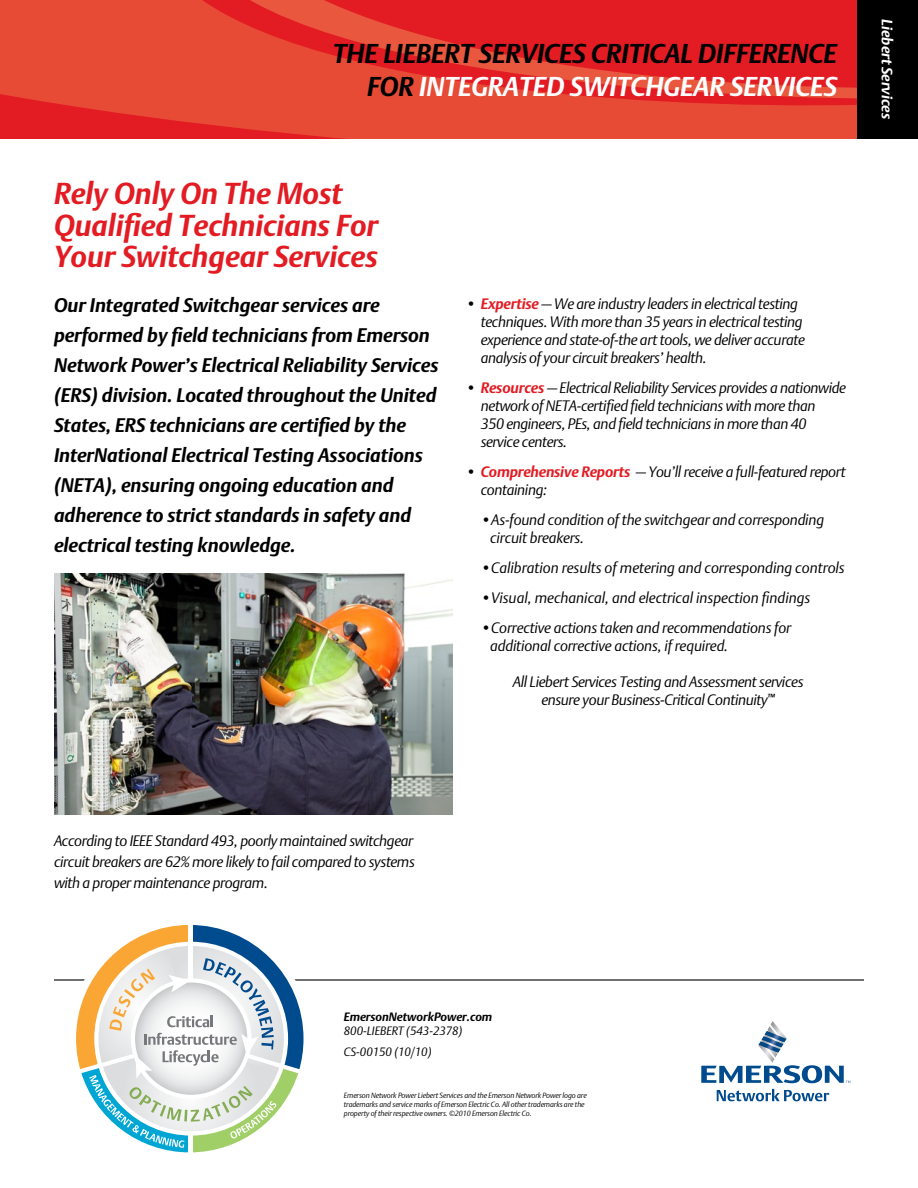
<style>
.page{position:relative;width:918px;height:1188px;background:#fff}
.page>*{position:absolute;margin:0;border:0;box-sizing:border-box;transform-origin:0 0}
.t1{font:italic 700 30px/31.5px "DTL Argo T";color:#e31b23}
.t2{font:italic 700 27px/32.4px "DTL Argo T";color:#000;text-align:right}
.t3{font:italic 700 19.5px/30px "DTL Argo T";color:#000}
.t4{font:italic 15px/18px "DTL Argo T Light";letter-spacing:-.02em;color:#000}
.t5{font:italic 15px "DTL Argo T Light";color:#000}
.t6{font:italic 700 15px "DTL Argo T";color:#fff}
.t7{font:italic 12px/21px "DTL Argo T Light";color:#000}
.t8{font:italic 700 12px "DTL Argo T";color:#000}
.t9{font:italic 7.5px/9px "DTL Argo T Light";letter-spacing:-.01em;color:#000}
.s1{color:#fff}
.s2{font-family:"DTL Argo T";font-weight:700;color:#e31b23}
</style>
<div class="page">
<hr style="left:54px;top:979px;width:810px;height:2px;background:#000">
<div style="left:69px;top:918px;width:241px;height:241px;border:8px solid #fff;border-radius:50%"></div>
<hr style="left:188px;top:1135px;width:4px;height:19px;background:#fff">
<hr style="left:188px;top:924px;width:4px;height:58px;background:#fff">
<svg style="left:76px;top:925px;width:228px;height:227px"></svg>
<svg style="left:701px;top:1021px;width:149px;height:62px"></svg>
<svg style="left:717px;top:1089px;width:112px;height:12px"></svg>
<svg style="left:0;top:0;width:858px;height:138px;background:#e44332"></svg>
<svg style="left:197px;top:0;width:661px;height:98px;background:#e42e2b"></svg>
<div style="left:858px;top:0;width:60px;height:138px;background:#000"></div>
<img style="left:54px;top:573px;width:398px;height:242px">
<h2 class="t2" style="left:333px;top:37px;width:506px">THE LIEBERT SERVICES CRITICAL DIFFERENCE<br>FOR <span class="s1">INTEGRATED SWITCHGEAR SERVICES</span></h2>
<h1 class="t1" style="left:54px;top:177px;width:326px">Rely Only On The Most<br>Qualified Technicians For<br>Your Switchgear Services</h1>
<p class="t3" style="left:54px;top:290px;width:386px">Our Integrated Switchgear services are performed by field technicians from Emerson Network Power’s Electrical Reliability Services (ERS) division. Located throughout the United States, ERS technicians are certified by the InterNational Electrical Testing Associations (NETA), ensuring ongoing education and adherence to strict standards in safety and electrical testing knowledge.</p>
<p class="t4" style="left:481px;top:295px;width:326px;text-indent:-15px">• <span class="s2">Expertise</span> — We are industry leaders in electrical testing techniques. With more than 35 years in electrical testing experience and state-of-the art tools, we deliver accurate analysis of your circuit breakers’ health.</p>
<p class="t4" style="left:481px;top:379px;width:367px;text-indent:-15px">• <span class="s2">Resources</span> — Electrical Reliability Services provides a nationwide network of NETA-certified field technicians with more than<br>350 engineers, PEs, and field technicians in more than 40 service centers.</p>
<p class="t4" style="left:481px;top:463px;width:367px;text-indent:-15px">• <span class="s2">Comprehensive Reports</span> — You’ll receive a full-featured report containing:</p>
<p class="t4" style="left:490px;top:511px;width:335px;text-indent:-10px">•As-found condition of the switchgear and corresponding circuit breakers.</p>
<p class="t5" style="left:481px;top:559px;width:366px">•Calibration results of metering and corresponding controls</p>
<p class="t5" style="left:481px;top:589px;width:331px">•Visual, mechanical, and electrical inspection findings</p>
<p class="t4" style="left:490px;top:619px;width:303px;text-indent:-10px">•Corrective actions taken and recommendations for additional corrective actions, if required.</p>
<p class="t4" style="left:513px;top:673px;width:292px;text-align:center">All Liebert Services Testing and Assessment services ensure your Business-Critical Continuity<sup>™</sup></p>
<p class="t6" style="left:896px;top:19px;width:101px;rotate:90deg">Liebert Services</p>
<p class="t4" style="left:54px;top:830px;width:362px;line-height:21px;text-align:justify">According to IEEE Standard 493, poorly maintained switchgear circuit breakers are 62% more likely to fail compared to systems with a proper maintenance program.</p>
<p class="t8" style="left:344px;top:1009px;width:150px">EmersonNetworkPower.com</p>
<p class="t7" style="left:344px;top:1020px;width:120px">800-LIEBERT (543-2378)<br>CS-00150 (10/10)</p>
<p class="t9" style="left:344px;top:1091px;width:244px">Emerson Network Power Liebert Services and the Emerson Network Power logo are trademarks and service marks of Emerson Electric Co. All other trademarks are the property of their respective owners. ©2010 Emerson Electric Co.</p>
</div>
